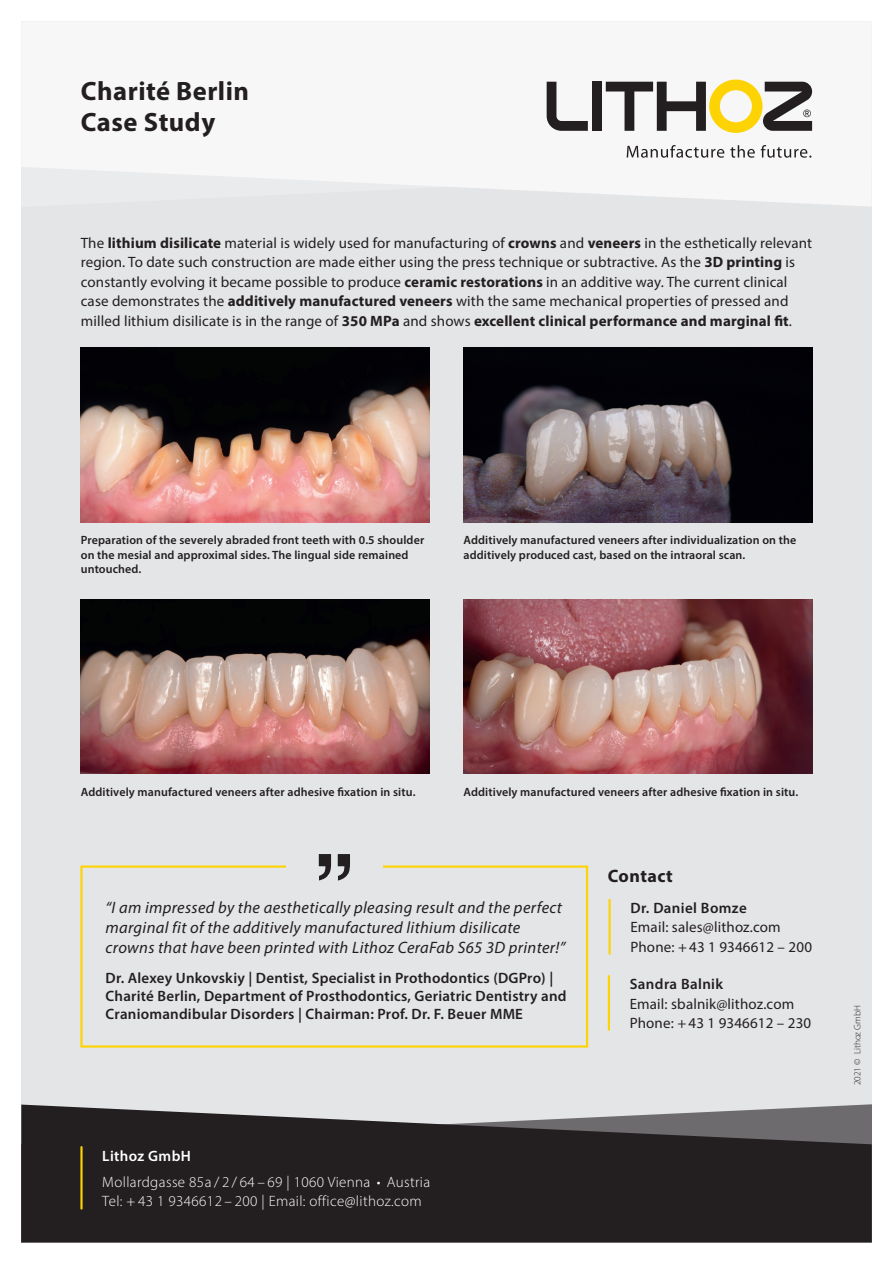
<style>
.page{position:relative;width:893px;height:1263px;background:#fff}
.page>*{position:absolute;margin:0;border:0;box-sizing:border-box;transform-origin:0 0}
.t1{font:700 86.55px "Helvetica";color:#231f20}
.t2{font:700 26.55px/30.3px "Myriad Pro";letter-spacing:.02em;color:#231f20}
.t3{font:700 18px "Myriad Pro";letter-spacing:.025em;color:#231f20}
.t4{font:italic 16.5px/20px "Myriad Pro";letter-spacing:.02em;color:#231f20}
.t5{font:15px/19.5px "Myriad Pro";letter-spacing:.01em;color:#231f20}
.t6{font:600 15px/18px "Myriad Pro";letter-spacing:.015em;color:#231f20}
.t7{font:300 15px/19.5px "Myriad Pro";letter-spacing:.025em;color:#fff}
.t8{font:600 15px "Myriad Pro";letter-spacing:.025em;color:#fff}
.t9{font:600 12px/14.4px "Myriad Pro";letter-spacing:.01em;color:#231f20}
.t10{font:300 9.3px "Myriad Pro";color:#231f20}
.s1{font-weight:700}
</style>
<div class="page">
<div style="left:21px;top:21px;width:851px;height:1221px;background:#e4e5e7"></div>
<svg style="left:21px;top:21px;width:851px;height:186px;background:#f4f5f6"></svg>
<svg style="left:21px;top:1104px;width:851px;height:138px;background:#363334"></svg>
<svg style="left:547px;top:82px;width:41px;height:49px;background:#a9a8a9"></svg>
<div style="left:592px;top:82px;width:10px;height:49px;background:#231f20"></div>
<svg style="left:606px;top:80px;width:206px;height:53px;background:#b3ac92"></svg>
<svg style="left:627px;top:145px;width:97px;height:13px"></svg>
<svg style="left:730px;top:145px;width:25px;height:13px"></svg>
<svg style="left:761px;top:145px;width:50px;height:13px"></svg>
<hr style="left:80px;top:1147px;width:3px;height:61px;background:#fed304">
<hr style="left:608px;top:900px;width:3px;height:54px;background:#fed304">
<hr style="left:608px;top:976px;width:2px;height:54px;background:#fed304">
<div style="left:80px;top:865px;width:508px;height:182px;border:2px solid #fed304"></div>
<div style="left:286px;top:856px;width:97px;height:28px;background:#e4e5e7"></div>
<img style="left:81px;top:599px;width:348px;height:175px">
<img style="left:81px;top:348px;width:348px;height:174px">
<img style="left:463px;top:599px;width:349px;height:175px">
<img style="left:463px;top:348px;width:349px;height:174px">
<h2 class="t2" style="left:81px;top:75px;width:170px">Charité Berlin<br>Case Study</h2>
<p class="t5" style="left:81px;top:232px;width:733px">The <span class="s1">lithium disilicate</span> material is widely used for manufacturing of <span class="s1">crowns</span> and <span class="s1">veneers</span> in the esthetically relevant region. To date such construction are made either using the press technique or subtractive. As the <span class="s1">3D printing</span> is constantly evolving it became possible to produce <span class="s1">ceramic restorations</span> in an additive way. The current clinical case demonstrates the <span class="s1">additively manufactured veneers</span> with the same mechanical properties of pressed and milled lithium disilicate is in the range of <span class="s1">350 MPa</span> and shows <span class="s1">excellent clinical performance and marginal fit</span>.</p>
<p class="t9" style="left:81px;top:533px;width:345px">Preparation of the severely abraded front teeth with 0.5 shoulder on the mesial and approximal sides. The lingual side remained untouched.</p>
<p class="t9" style="left:463px;top:533px;width:334px">Additively manufactured veneers after individualization on the additively produced cast, based on the intraoral scan.</p>
<p class="t9" style="left:81px;top:784px;width:336px">Additively manufactured veneers after adhesive fixation in situ.</p>
<h1 class="t1" style="left:313px;top:766px;width:45px">„</h1>
<p class="t9" style="left:463px;top:784px;width:336px">Additively manufactured veneers after adhesive fixation in situ.</p>
<p class="t3" style="left:608px;top:864px;width:67px">Contact</p>
<p class="t4" style="left:106px;top:897px;width:461px">“I am impressed by the aesthetically pleasing result and the perfect marginal fit of the additively manufactured lithium disilicate crowns that have been printed with Lithoz CeraFab S65 3D printer!”</p>
<p class="t6" style="left:106px;top:969px;width:463px">Dr. Alexey Unkovskiy | Dentist, Specialist in Prothodontics (DGPro) |<br>Charité Berlin, Department of Prosthodontics, Geriatric Dentistry and<br>Craniomandibular Disorders | Chairman: Prof. Dr. F. Beuer MME</p>
<p class="t8" style="left:102px;top:1146px;width:90px">Lithoz GmbH</p>
<p class="t7" style="left:102px;top:1172px;width:329px">Mollardgasse 85a / 2 / 64 – 69 | 1060 Vienna • Austria<br>Tel: + 43 1 9346612 – 200 | Email: office@lithoz.com</p>
<p class="t6" style="left:630px;top:898px;width:118px">Dr. Daniel Bomze</p>
<p class="t5" style="left:630px;top:917px;width:183px">Email: sales@lithoz.com<br>Phone: +43 1 9346612 – 200</p>
<p class="t6" style="left:630px;top:974px;width:95px">Sandra Balnik</p>
<p class="t5" style="left:630px;top:993px;width:183px">Email: sbalnik@lithoz.com<br>Phone: +43 1 9346612 – 230</p>
<p class="t10" style="left:852px;top:1085px;width:82px;rotate:-90deg">2021 © Lithoz GmbH</p>
</div>
